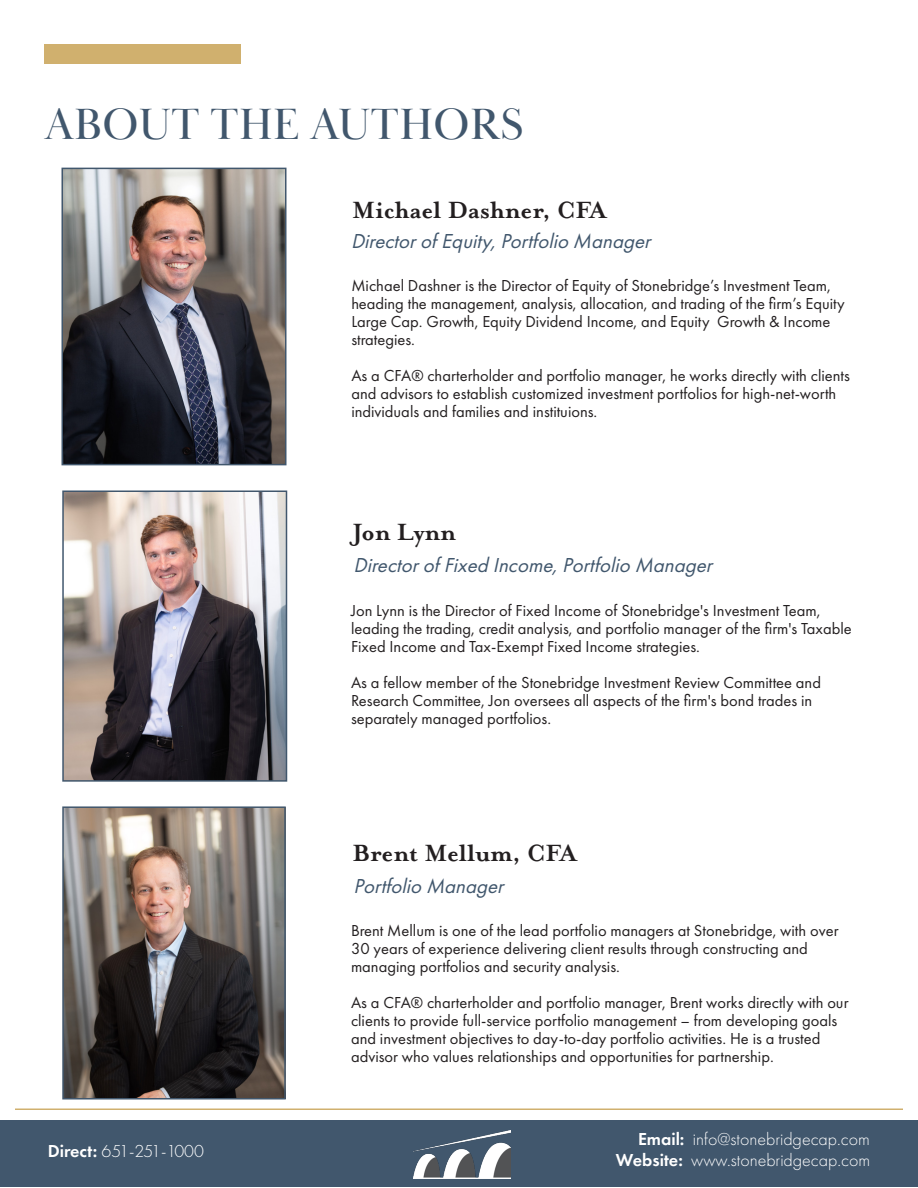
<style>
.page{position:relative;width:918px;height:1188px;background:#fff}
.page>*{position:absolute;margin:0;border:0;box-sizing:border-box;transform-origin:0 0}
.t1{font:45px "Baskerville Display PT";letter-spacing:.01em;color:#41576d}
.t2{font:700 27px "Mrs Eaves OT";color:#231f20}
.Body_Text_1_Left{font:italic 21px "Futura PT";color:#41576d}
.t3{font:300 18px "Futura PT";color:#fff}
.t4{font:300 18px "Futura PT";letter-spacing:-.05em;color:#fff}
.Body_Text_1_Left-2{font:16.5px/18px "Futura PT";color:#231f20}
.s1{font-weight:600}
</style>
<div class="page">
<div style="left:0;top:1120px;width:918px;height:67px;background:#41576d"></div>
<img style="left:414px;top:1130px;width:96px;height:49px">
<img style="left:65px;top:171px;width:218px;height:291px">
<div style="left:62px;top:168px;width:224px;height:297px;border:2px solid #41576d"></div>
<img style="left:65px;top:493px;width:219px;height:286px">
<div style="left:62px;top:490px;width:225px;height:292px;border:2px solid #41576d"></div>
<hr style="left:15px;top:1108px;width:888px;height:2px;background:#d0b06e">
<img style="left:65px;top:809px;width:218px;height:288px">
<div style="left:62px;top:806px;width:224px;height:294px;border:2px solid #41576d"></div>
<div style="left:44px;top:44px;width:196px;height:20px;background:#d0b06e"></div>
<p class="t1" style="left:44px;top:98px;width:481px">ABOUT THE AUTHORS</p>
<p class="t2" style="left:352px;top:194px;width:256px">Michael Dashner, CFA</p>
<p class="Body_Text_1_Left" style="left:351px;top:229px;width:306px">DirectorofEquity,Portfolio Manager</p>
<p class="Body_Text_1_Left-2" style="left:351px;top:277px;width:495px">Michael Dashner is the Director of Equity of Stonebridge’s Investment Team, heading the management, analysis, allocation, and trading of the firm’s Equity Large Cap. Growth, Equity Dividend Income, and Equity Growth &amp; Income strategies.</p>
<p class="Body_Text_1_Left-2" style="left:351px;top:367px;width:500px">As a CFA® charterholder and portfolio manager, he works directly with clients and advisors to establish customized investment portfolios for high-net-worth individuals and families and instituions.</p>
<p class="t2" style="left:352px;top:517px;width:105px">Jon Lynn</p>
<p class="Body_Text_1_Left" style="left:354px;top:553px;width:365px">DirectorofFixed Income,Portfolio Manager</p>
<p class="Body_Text_1_Left-2" style="left:351px;top:601px;width:502px">Jon Lynn is the Director of Fixed Income of Stonebridge's Investment Team, leading the trading, credit analysis, and portfolio manager of the firm's Taxable<br>Fixed Income and Tax-Exempt Fixed Income strategies.</p>
<p class="Body_Text_1_Left-2" style="left:351px;top:673px;width:472px">As a fellow member of the Stonebridge Investment Review Committee and<br>Research Committee, Jon oversees all aspects of the firm's bond trades in separately managed portfolios.</p>
<p class="t2" style="left:352px;top:838px;width:226px">Brent Mellum, CFA</p>
<p class="Body_Text_1_Left" style="left:354px;top:874px;width:157px">Portfolio Manager</p>
<p class="t4" style="left:48px;top:1141px;width:158px"><span class="s1">Direct:</span> 651-251-1000</p>
<p class="Body_Text_1_Left-2" style="left:351px;top:922px;width:489px">Brent Mellum is one of the lead portfolio managers at Stonebridge, with over<br>30 years of experience delivering client results through constructing and managing portfolios and security analysis.</p>
<p class="Body_Text_1_Left-2" style="left:351px;top:994px;width:499px">As a CFA® charterholder and portfolio manager, Brent works directly with our clients to provide full-service portfolio management – from developing goals and investment objectives to day-to-day portfolio activities. He is a trusted advisor who values relationships and opportunities for partnership.</p>
<p class="t3" style="left:638px;top:1129px;width:233px"><span class="s1">Email:</span> info@stonebridgecap.com</p>
<p class="t3" style="left:616px;top:1150px;width:256px"><span class="s1">Website:</span> www.stonebridgecap.com</p>
</div>
